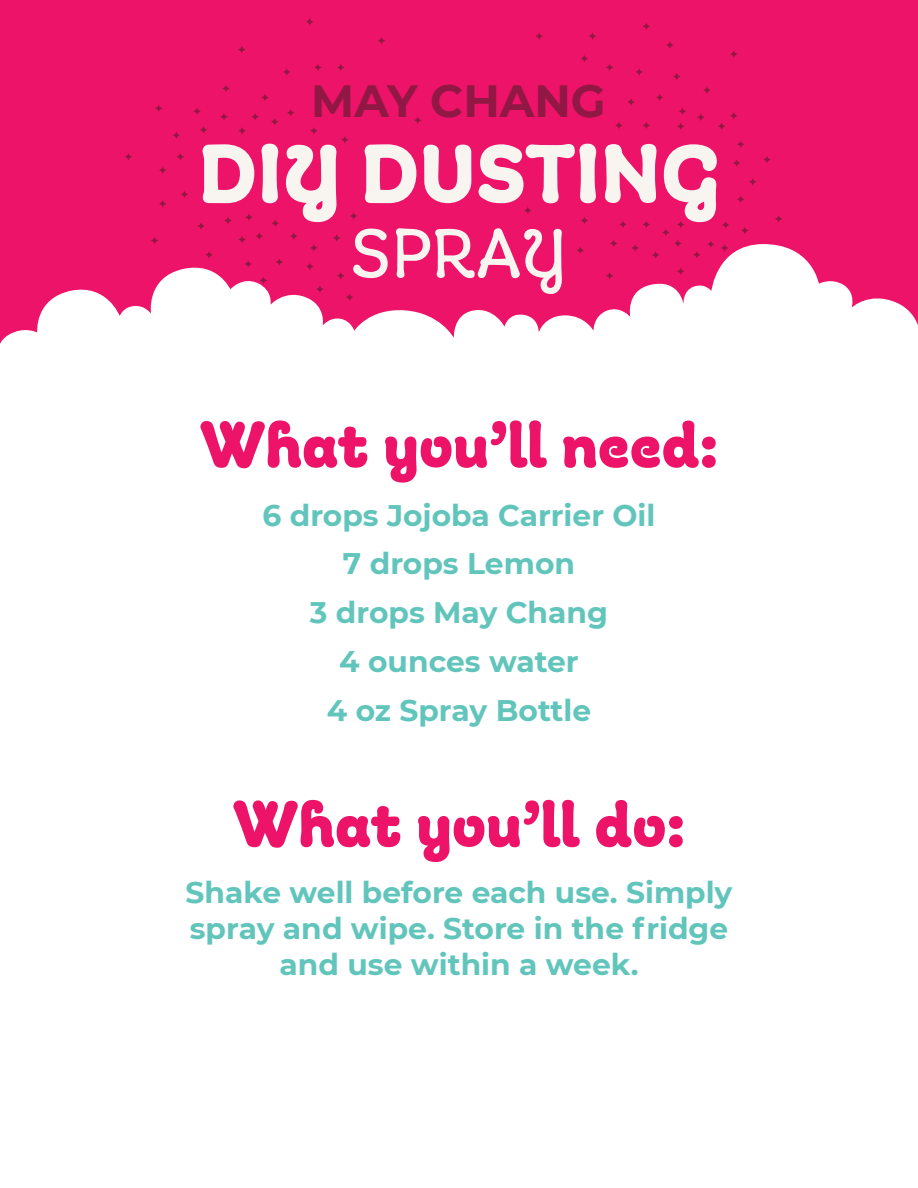
<style>
.page{position:relative;width:918px;height:1188px;background:#fff}
.page>*{position:absolute;margin:0;border:0;box-sizing:border-box;transform-origin:0 0}
.t1{font:700 85.5px "Giulia";color:#f8f5f0}
.t2{font:300 71.85px "Giulia";letter-spacing:-.005em;color:#f8f5f0}
.t3{font:700 67.8px "Giulia";color:#ec1368}
.t4{font:700 45.15px "Montserrat";color:#911844}
.t5{font:700 29.7px/48.8px "Montserrat";color:#61c5bc;text-align:center}
</style>
<div class="page">
<div style="left:0;top:0;width:918px;height:347px;background:#ec1368"></div>
<svg style="left:677px;top:220px;width:8px;height:9px"></svg>
<svg style="left:642px;top:220px;width:8px;height:9px"></svg>
<svg style="left:524px;top:206px;width:8px;height:9px"></svg>
<svg style="left:310px;top:126px;width:8px;height:9px"></svg>
<svg style="left:619px;top:220px;width:8px;height:9px"></svg>
<svg style="left:662px;top:228px;width:8px;height:9px"></svg>
<svg style="left:763px;top:155px;width:8px;height:9px"></svg>
<svg style="left:733px;top:159px;width:8px;height:9px"></svg>
<svg style="left:749px;top:177px;width:8px;height:9px"></svg>
<svg style="left:580px;top:216px;width:8px;height:9px"></svg>
<svg style="left:414px;top:116px;width:8px;height:9px"></svg>
<svg style="left:718px;top:122px;width:8px;height:9px"></svg>
<svg style="left:730px;top:111px;width:8px;height:9px"></svg>
<svg style="left:722px;top:220px;width:8px;height:9px"></svg>
<svg style="left:775px;top:214px;width:8px;height:9px"></svg>
<svg style="left:350px;top:211px;width:8px;height:9px"></svg>
<svg style="left:341px;top:135px;width:8px;height:9px"></svg>
<svg style="left:741px;top:226px;width:8px;height:9px"></svg>
<svg style="left:737px;top:140px;width:8px;height:9px"></svg>
<svg style="left:737px;top:195px;width:8px;height:9px"></svg>
<svg style="left:673px;top:72px;width:8px;height:9px"></svg>
<svg style="left:730px;top:50px;width:8px;height:9px"></svg>
<svg style="left:703px;top:86px;width:8px;height:9px"></svg>
<svg style="left:642px;top:22px;width:8px;height:9px"></svg>
<svg style="left:627px;top:97px;width:8px;height:9px"></svg>
<svg style="left:635px;top:67px;width:8px;height:9px"></svg>
<svg style="left:588px;top:32px;width:9px;height:9px"></svg>
<svg style="left:606px;top:63px;width:8px;height:9px"></svg>
<svg style="left:677px;top:122px;width:8px;height:9px"></svg>
<svg style="left:678px;top:107px;width:8px;height:9px"></svg>
<svg style="left:642px;top:121px;width:8px;height:9px"></svg>
<svg style="left:615px;top:121px;width:8px;height:9px"></svg>
<svg style="left:656px;top:93px;width:8px;height:9px"></svg>
<svg style="left:666px;top:41px;width:8px;height:9px"></svg>
<svg style="left:580px;top:54px;width:8px;height:9px"></svg>
<svg style="left:535px;top:32px;width:8px;height:9px"></svg>
<svg style="left:697px;top:113px;width:8px;height:9px"></svg>
<svg style="left:290px;top:232px;width:8px;height:9px"></svg>
<svg style="left:255px;top:232px;width:8px;height:9px"></svg>
<svg style="left:151px;top:236px;width:8px;height:9px"></svg>
<svg style="left:220px;top:112px;width:8px;height:9px"></svg>
<svg style="left:287px;top:108px;width:8px;height:9px"></svg>
<svg style="left:306px;top:17px;width:8px;height:9px"></svg>
<svg style="left:271px;top:117px;width:8px;height:9px"></svg>
<svg style="left:366px;top:185px;width:8px;height:9px"></svg>
<svg style="left:261px;top:93px;width:8px;height:9px"></svg>
<svg style="left:333px;top:233px;width:8px;height:9px"></svg>
<svg style="left:222px;top:84px;width:8px;height:9px"></svg>
<svg style="left:283px;top:67px;width:8px;height:9px"></svg>
<svg style="left:314px;top:63px;width:8px;height:9px"></svg>
<svg style="left:378px;top:36px;width:8px;height:9px"></svg>
<svg style="left:337px;top:63px;width:8px;height:9px"></svg>
<svg style="left:155px;top:104px;width:8px;height:9px"></svg>
<svg style="left:251px;top:112px;width:8px;height:9px"></svg>
<svg style="left:193px;top:107px;width:8px;height:9px"></svg>
<svg style="left:238px;top:126px;width:8px;height:9px"></svg>
<svg style="left:245px;top:166px;width:8px;height:9px"></svg>
<svg style="left:199px;top:125px;width:9px;height:9px"></svg>
<svg style="left:176px;top:152px;width:8px;height:9px"></svg>
<svg style="left:172px;top:131px;width:8px;height:9px"></svg>
<svg style="left:159px;top:166px;width:8px;height:9px"></svg>
<svg style="left:124px;top:152px;width:8px;height:9px"></svg>
<svg style="left:197px;top:222px;width:8px;height:9px"></svg>
<svg style="left:180px;top:190px;width:8px;height:9px"></svg>
<svg style="left:159px;top:199px;width:8px;height:9px"></svg>
<svg style="left:238px;top:235px;width:8px;height:9px"></svg>
<svg style="left:271px;top:219px;width:8px;height:9px"></svg>
<svg style="left:224px;top:216px;width:8px;height:9px"></svg>
<svg style="left:238px;top:45px;width:8px;height:9px"></svg>
<svg style="left:245px;top:213px;width:8px;height:9px"></svg>
<svg style="left:0;top:243px;width:918px;height:104px"></svg>
<h3 class="t4" style="left:311px;top:68px;width:296px">MAY CHANG</h3>
<h1 class="t1" style="left:198px;top:120px;width:523px">DIY DUSTING</h1>
<h2 class="t2" style="left:351px;top:210px;width:219px">SPRAY</h2>
<h3 class="t3" style="left:200px;top:402px;width:520px">What you’ll need:</h3>
<p class="t5" style="left:262px;top:489px;width:395px">6 drops Jojoba Carrier Oil<br>7 drops Lemon<br>3 drops May Chang<br>4 ounces water<br>4 oz Spray Bottle</p>
<h3 class="t3" style="left:233px;top:781px;width:454px">What you’ll do:</h3>
<p class="t5" style="left:186px;top:874px;width:548px;line-height:35.7px">Shake well before each use. Simply spray and wipe. Store in the fridge and use within a week.</p>
</div>
